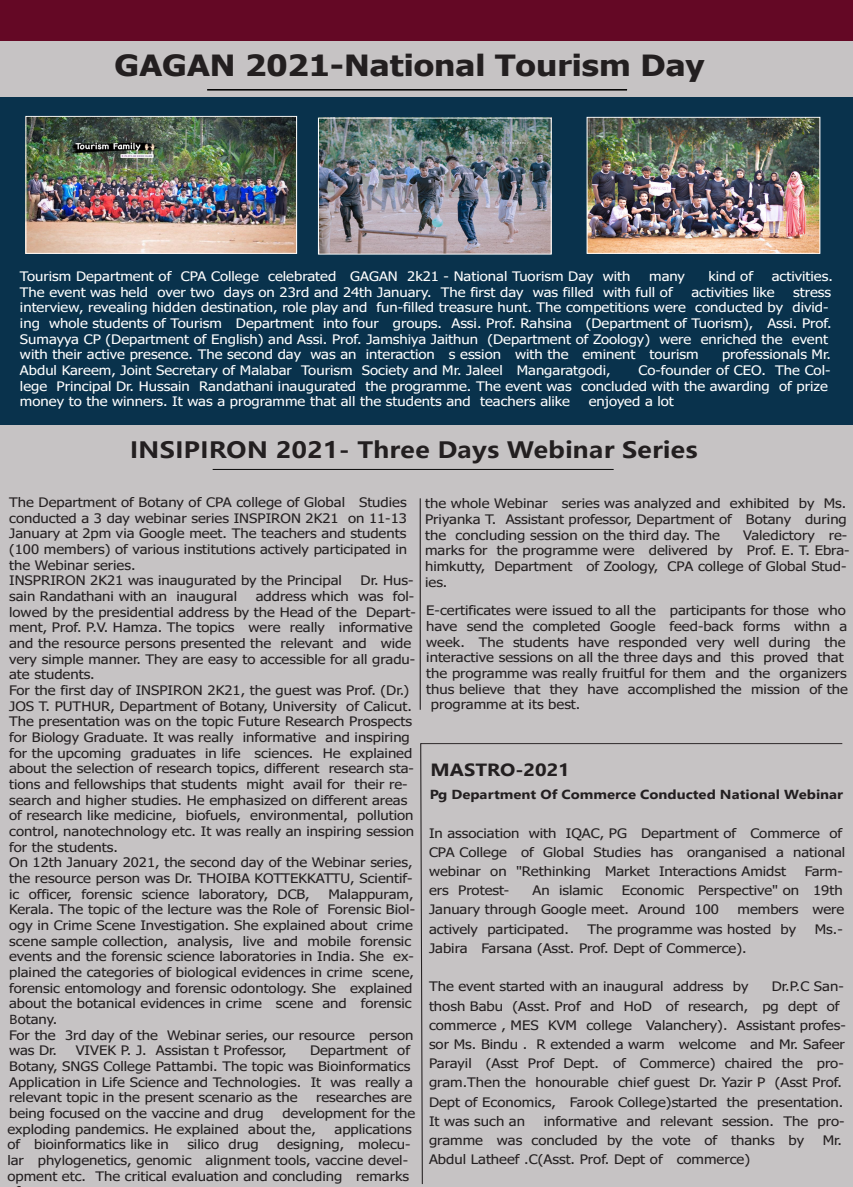
<style>
.page{position:relative;width:853px;height:1187px;background:#fff}
.page>*{position:absolute;margin:0;border:0;box-sizing:border-box;transform-origin:0 0}
.t1{font:700 29.22px "Tahoma";color:#231f20;scale:1.14 1}
.t2{font:700 22.31px "Microsoft Ya Hei";color:#231f20;scale:1.14 1}
.t3{font:700 17.68px "Nirmala UI";color:#231f20;scale:1.14 1}
.t4{font:13.04px/15.7px "Tahoma";color:#231f20;scale:1.14 1}
.t5{font:13.04px/15.7px "Tahoma";color:#fff;scale:1.14 1}
.t6{font:700 13.04px "Nirmala UI";color:#231f20;scale:1.14 1}
.s1{font-family:"Nirmala UI"}
</style>
<div class="page">
<div style="left:0;top:1px;width:852px;height:1186px;background:#c6c3c4"></div>
<hr style="left:207px;top:89px;width:420px;height:2px;background:#000">
<div style="left:0;top:0;width:853px;height:41px;background:#640825"></div>
<div style="left:0;top:97px;width:853px;height:327px;background:#09324c"></div>
<img style="left:588px;top:119px;width:230px;height:133px">
<img style="left:318px;top:117px;width:233px;height:135px">
<img style="left:27px;top:118px;width:268px;height:134px">
<div style="left:318px;top:118px;width:233px;height:136px;border:1px solid #fff"></div>
<div style="left:25px;top:116px;width:272px;height:138px;border:1px solid #fff"></div>
<div style="left:586px;top:117px;width:234px;height:137px;border:1px solid #fff"></div>
<hr style="left:213px;top:469px;width:400px;height:1px;background:#000">
<svg style="left:420px;top:743px;width:423px;height:441px"></svg>
<hr style="left:420px;top:498px;width:1px;height:212px;background:#231f20">
<h1 class="t1" style="left:115px;top:45px;width:519px">GAGAN 2021-National Tourism Day</h1>
<p class="t5" style="left:20px;top:269px;width:537px">Tourism Department of CPA College celebrated GAGAN 2k21 - National Tuorism Day with</p>
<p class="t5" style="left:649px;top:269px;width:33px">many</p>
<p class="t5" style="left:708px;top:269px;width:41px">kind of</p>
<p class="t5" style="left:771px;top:269px;width:55px">activities.</p>
<p class="t5" style="left:20px;top:285px;width:574px">The event was held over two days on 23rd and 24th January. The first day was filled with full of</p>
<p class="t5" style="left:691px;top:285px;width:75px">activities like</p>
<p class="t5" style="left:20px;top:285px;width:713px;text-indent:773px">stress interview, revealing hidden destination, role play and fun-filled treasure hunt. The competitions were conducted by divid&shy;ing whole students of Tourism Department into four groups. Assi. Prof. Rahsina (Department of Tuorism), Assi. Prof.<br>Sumayya CP (Department of English) and Assi. Prof. Jamshiya Jaithun (Department of Zoology) were enriched the event with their active presence. The second day was an interaction s ession with the eminent tourism</p>
<p class="t5" style="left:722px;top:347px;width:97px">professionals Mr.</p>
<p class="t5" style="left:20px;top:363px;width:519px">Abdul Kareem, Joint Secretary of Malabar Tourism Society and Mr. Jaleel Mangaratgodi,</p>
<p class="t5" style="left:20px;top:363px;width:712px;text-indent:618px">Co-founder of CEO. The Col&shy;lege Principal Dr. Hussain Randathani inaugurated the programme. The event was concluded with the awarding of prize money to the winners. It was a programme that all the students and teachers alike</p>
<p class="t5" style="left:588px;top:394px;width:76px">enjoyed a lot</p>
<h2 class="t2" style="left:130px;top:434px;width:500px">INSIPIRON 2021- Three Days Webinar Series</h2>
<p class="t4" style="left:9px;top:495px;width:350px">The Department of Botany of CPA college of Global Studies conducted a 3 day webinar series INSPIRON 2K21 on 11-13<br>January at 2pm via Google meet. The teachers and students (100 members) of various institutions actively participated in the Webinar series.<br>INSPRIRON 2K21 was inaugurated by the Principal</p>
<p class="t4" style="left:360px;top:573px;width:48px">Dr. Hus-</p>
<p class="t4" style="left:9px;top:589px;width:358px;text-indent:246px">address which was fol&shy;lowed by the presidential address by the Head of the Depart&shy;ment, Prof. P.V. Hamza. The topics were really informative and the resource persons presented the relevant and wide very simple manner. They are easy to accessible for all gradu&shy;ate students.<br>For the first day of INSPIRON 2K21, the guest was Prof. (Dr.)<br>JOS T. PUTHUR, Department of Botany, University of Calicut.<br>The presentation was on the topic Future Research Prospects for Biology Graduate. It was really informative and inspiring for the upcoming graduates in life sciences. He explained about the selection of research topics, different research sta&shy;tions and fellowships that students might avail for their re&shy;search and higher studies. He emphasized on different areas of research like medicine, biofuels, environmental, pollution control, nanotechnology etc. It was really an inspiring session for the students.<br>On 12th January 2021, the second day of the Webinar series, the resource person was Dr. THOIBA KOTTEKKATTU, Scientif&shy;ic officer, forensic science laboratory, DCB,</p>
<p class="t4" style="left:9px;top:589px;width:201px">sain Randathani with an inaugural</p>
<p class="t4" style="left:9px;top:887px;width:357px;text-indent:319px">Malappuram, Kerala. The topic of the lecture was the Role of Forensic Biol&shy;ogy in Crime Scene Investigation. She explained about crime scene sample collection, analysis, live and mobile forensic events and the forensic science laboratories in India. She ex&shy;plained the categories of biological evidences in crime scene, forensic entomology and forensic odontology. She explained about the botanical evidences in crime scene and forensic <span class="s1">B</span>otany.<br>For the 3rd day of the Webinar series, our resource person was Dr.</p>
<p class="t4" style="left:9px;top:1043px;width:355px;text-indent:301px">Department of Botany, SNGS College Pattambi. The topic was Bioinformatics Application in Life Science and Technologies. It was really a relevant topic in the present scenario as the</p>
<p class="t4" style="left:76px;top:1043px;width:187px">VIVEK P. J. Assistan t Professor,</p>
<p class="t4" style="left:316px;top:1090px;width:86px">researches are</p>
<p class="t4" style="left:9px;top:1106px;width:225px">being focused on the vaccine and drug</p>
<p class="t4" style="left:282px;top:1106px;width:118px">development for the</p>
<p class="t4" style="left:7px;top:1122px;width:272px">exploding pandemics. He explained about the,</p>
<p class="t4" style="left:334px;top:1122px;width:69px">applications</p>
<p class="t4" style="left:7px;top:1137px;width:143px">of bioinformatics like in</p>
<p class="t4" style="left:187px;top:1137px;width:64px">silico drug</p>
<p class="t4" style="left:7px;top:1137px;width:355px;text-indent:270px">designing, molecu&shy;lar phylogenetics, genomic alignment tools, vaccine devel&shy;opment etc. The critical evaluation and concluding remarks</p>
<p class="t4" style="left:425px;top:496px;width:371px;text-align:justify">the whole Webinar series was analyzed and exhibited by Ms.<br>Priyanka T. Assistant professor, Department of Botany during the concluding session on the third day. The</p>
<p class="t4" style="left:425px;top:528px;width:374px;text-indent:318px">Valedictory re&shy;marks for the programme were delivered by Prof. E. T. Ebra&shy;himkutty, Department of Zoology, CPA college of Global Stud&shy;ies.</p>
<p class="t4" style="left:426px;top:603px;width:369px">E-certificates were issued to all the participants for those who</p>
<p class="t4" style="left:426px;top:619px;width:371px">have send the completed Google feed-back forms withn a</p>
<p class="t4" style="left:426px;top:635px;width:369px">week. The students have responded very well during the</p>
<p class="t4" style="left:426px;top:650px;width:367px">interactive sessions on all the three days and this proved that</p>
<p class="t4" style="left:426px;top:666px;width:370px">the programme was really fruitful for them and the organizers</p>
<p class="t4" style="left:426px;top:682px;width:371px">thus believe that they have accomplished the mission of the</p>
<p class="t4" style="left:431px;top:697px;width:133px">programme at its best.</p>
<h3 class="t3" style="left:430px;top:754px;width:124px">MASTRO-2021</h3>
<p class="t6" style="left:430px;top:783px;width:364px">Pg Department Of Commerce Conducted National Webinar</p>
<p class="t4" style="left:429px;top:824px;width:366px;line-height:19.2px">In association with IQAC, PG Department of Commerce of<br>CPA College of Global Studies has oranganised a national webinar on "Rethinking Market Interactions Amidst</p>
<p class="t4" style="left:804px;top:864px;width:35px">Farm-</p>
<p class="t4" style="left:429px;top:881px;width:364px;line-height:19.2px;text-indent:193px">Economic Perspective" on 19th<br>January through Google meet. Around 100</p>
<p class="t4" style="left:429px;top:883px;width:72px">ers Protest-</p>
<p class="t4" style="left:532px;top:883px;width:63px">An islamic</p>
<p class="t4" style="left:737px;top:902px;width:95px">members were</p>
<p class="t4" style="left:429px;top:922px;width:124px">actively participated.</p>
<p class="t4" style="left:587px;top:922px;width:184px">The programme was hosted by</p>
<p class="t4" style="left:814px;top:922px;width:26px">Ms.-</p>
<p class="t4" style="left:429px;top:941px;width:280px">Jabira Farsana (Asst. Prof. Dept of Commerce).</p>
<p class="t4" style="left:429px;top:979px;width:282px">The event started with an inaugural address by</p>
<p class="t4" style="left:429px;top:977px;width:367px;line-height:19.2px;text-indent:343px">Dr.P.C San&shy;thosh Babu (Asst. Prof and HoD of research, pg dept of commerce , MES KVM college Valanchery). Assistant profes&shy;sor Ms. Bindu . R extended a warm welcome and Mr. Safeer Parayil (Asst Prof Dept. of Commerce) chaired the pro&shy;gram.Then the honourable chief guest Dr. Yazir P (Asst Prof.<br>Dept of Economics, Farook College)started the presentation.<br>It was such an</p>
<p class="t4" style="left:429px;top:1112px;width:366px;line-height:19.2px;text-indent:115px">informative and relevant session. The pro&shy;gramme was concluded by the vote of thanks by</p>
<p class="t4" style="left:822px;top:1133px;width:18px">Mr.</p>
<p class="t4" style="left:429px;top:1152px;width:283px">Abdul Latheef .C(Asst. Prof. Dept of commerce)</p>
</div>
